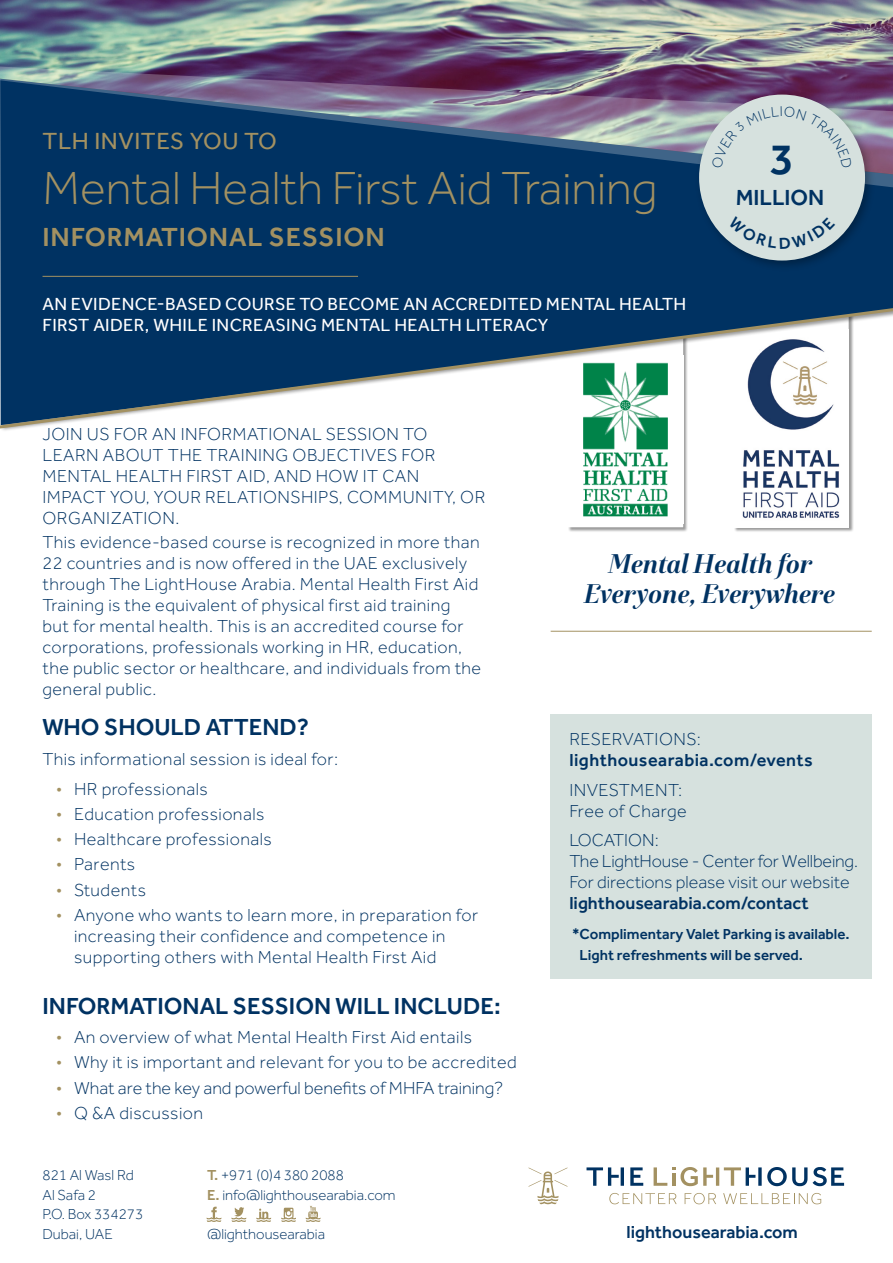
<style>
.page{position:relative;width:893px;height:1263px;background:#fff}
.page>*{position:absolute;margin:0;border:0;box-sizing:border-box;transform-origin:0 0}
.t1{font:300 48px "Effra";color:#a39161}
.t2{font:500 45px "Effra";color:#003262}
.t3{font:500 27.15px "Effra";letter-spacing:.03em;color:#a39161}
.t4{font:italic 700 27px/30px "Exquise FY";color:#003262;text-align:center}
.t5{font:500 24px "Effra";color:#003262}
.t6{font:24px "Effra";letter-spacing:.025em;color:#a39161}
.t7{font:500 22.65px "Effra";color:#003262}
.t8{font:300 18px/21px "Effra";letter-spacing:.025em;color:#003262}
.t9{font:300 18px/21px "Effra";color:#003262}
.t10{font:18px/21px "Effra";letter-spacing:.02em;color:#fff}
.t11{font:500 18px "Effra";color:#003262}
.t12{font:500 18px "Effra";letter-spacing:.025em;color:#003262}
.t13{font:300 15px/19.6px "Effra";color:#003262}
.t14{font:500 15px/21px "Effra";color:#003262}
.s1{color:#a39161}
.s2{font-weight:500;color:#a39161}
</style>
<div class="page">
<div style="left:568px;top:296px;width:120px;height:236px;background:#000;opacity:.4"></div>
<img style="left:568px;top:433px;width:115px;height:90px">
<div style="left:734px;top:293px;width:119px;height:239px;background:#000;opacity:.4"></div>
<img style="left:734px;top:433px;width:115px;height:94px">
<div style="left:551px;top:714px;width:321px;height:265px;background:#d6e1de"></div>
<div style="left:0;top:187px;width:893px;height:116px;background:#003262"></div>
<svg style="left:586px;top:1167px;width:38px;height:19px"></svg>
<svg style="left:630px;top:1167px;width:13px;height:19px"></svg>
<svg style="left:654px;top:1167px;width:190px;height:19px"></svg>
<svg style="left:529px;top:1167px;width:38px;height:37px"></svg>
<svg style="left:609px;top:1193px;width:68px;height:11px"></svg>
<svg style="left:685px;top:1193px;width:31px;height:11px"></svg>
<svg style="left:723px;top:1193px;width:98px;height:11px"></svg>
<img style="left:0;top:0;width:893px;height:67px">
<svg style="left:0;top:67px;width:893px;height:120px;background:#3b4d74"></svg>
<svg style="left:0;top:303px;width:893px;height:130px"></svg>
<hr style="left:43px;top:276px;width:315px;height:1px;background:#a39161">
<svg style="left:207px;top:1206px;width:14px;height:16px"></svg>
<svg style="left:232px;top:1207px;width:14px;height:15px"></svg>
<svg style="left:256px;top:1208px;width:15px;height:14px"></svg>
<svg style="left:281px;top:1208px;width:15px;height:14px"></svg>
<svg style="left:306px;top:1206px;width:14px;height:16px"></svg>
<hr style="left:551px;top:631px;width:321px;height:1px;background:#a39161">
<div style="left:694px;top:90px;width:182px;height:182px;background:#000;opacity:.3"></div>
<div style="left:699px;top:95px;width:166px;height:166px;background:#d6e1de;border-radius:50%"></div>
<svg style="left:728px;top:240px;width:107px;height:8px"></svg>
<svg style="left:712px;top:106px;width:140px;height:27px"></svg>
<h3 class="t6" style="left:43px;top:127px;width:236px">TLH INVITES YOU TO</h3>
<h1 class="t1" style="left:43px;top:161px;width:616px">Mental Health First Aid Training</h1>
<h3 class="t3" style="left:43px;top:221px;width:344px">INFORMATIONAL SESSION</h3>
<p class="t10" style="left:43px;top:293px;width:645px">AN EVIDENCE-BASED COURSE TO BECOME AN ACCREDITED MENTAL HEALTH<br>FIRST AIDER, WHILE INCREASING MENTAL HEALTH LITERACY</p>
<h2 class="t2" style="left:770px;top:132px;width:26px">3</h2>
<p class="t7" style="left:736px;top:184px;width:90px">MILLION</p>
<p class="t8" style="left:43px;top:423px;width:444px">JOIN US FOR AN INFORMATIONAL SESSION TO LEARN ABOUT THE TRAINING OBJECTIVES FOR MENTAL HEALTH FIRST AID, AND HOW IT CAN IMPACT YOU, YOUR RELATIONSHIPS, COMMUNITY, OR ORGANIZATION.</p>
<p class="t8" style="left:43px;top:531px;width:440px">This evidence-based course is recognized in more than 22 countries and is now offered in the UAE exclusively through The LightHouse Arabia. Mental Health First Aid Training is the equivalent of physical first aid training but for mental health. This is an accredited course for corporations, professionals working in HR, education, the public sector or healthcare, and individuals from the general public.</p>
<h3 class="t5" style="left:43px;top:713px;width:268px">WHO SHOULD ATTEND?</h3>
<p class="t8" style="left:43px;top:748px;width:297px">This informational session is ideal for:</p>
<p class="t8" style="left:56px;top:778px;width:153px"><span class="s1">•</span> HR professionals</p>
<p class="t8" style="left:56px;top:803px;width:210px"><span class="s1">•</span> Education professionals</p>
<p class="t8" style="left:56px;top:828px;width:217px"><span class="s1">•</span> Healthcare professionals</p>
<p class="t8" style="left:56px;top:854px;width:81px"><span class="s1">•</span> Parents</p>
<p class="t8" style="left:56px;top:879px;width:92px"><span class="s1">•</span> Students</p>
<p class="t8" style="left:74px;top:904px;width:406px;text-indent:-18px"><span class="s1">•</span> Anyone who wants to learn more, in preparation for increasing their confidence and competence in supporting others with Mental Health First Aid</p>
<h3 class="t5" style="left:43px;top:991px;width:460px">INFORMATIONAL SESSION WILL INCLUDE:</h3>
<p class="t8" style="left:56px;top:1026px;width:418px"><span class="s1">•</span> An overview of what Mental Health First Aid entails</p>
<p class="t8" style="left:56px;top:1052px;width:462px"><span class="s1">•</span> Why it is important and relevant for you to be accredited</p>
<p class="t9" style="left:56px;top:1077px;width:449px"><span class="s1">•</span> What are the key and powerful benefits of MHFA training?</p>
<p class="t8" style="left:56px;top:1102px;width:149px"><span class="s1">•</span> Q &amp;A discussion</p>
<h3 class="t4" style="left:585px;top:548px;width:252px">Mental Health for<br>Everyone, Everywhere</h3>
<p class="t8" style="left:569px;top:729px;width:133px">RESERVATIONS:</p>
<p class="t12" style="left:569px;top:750px;width:245px">lighthousearabia.com/events</p>
<p class="t8" style="left:569px;top:779px;width:119px">INVESTMENT:<br>Free of Charge</p>
<p class="t9" style="left:569px;top:830px;width:290px">LOCATION:<br>The LightHouse - Center for Wellbeing.<br>For directions please visit our website</p>
<p class="t11" style="left:569px;top:893px;width:241px">lighthousearabia.com/contact</p>
<p class="t14" style="left:580px;top:923px;width:272px;text-indent:-8px">*Complimentary Valet Parking is available.<br>Light refreshments will be served.</p>
<p class="t13" style="left:43px;top:1165px;width:102px">821 Al Wasl Rd<br>Al Safa 2<br>P.O. Box 334273<br>Dubai, UAE</p>
<p class="t13" style="left:207px;top:1165px;width:190px"><span class="s2">T.</span> +971 (0)4 380 2088<br><span class="s2">E.</span> info@lighthousearabia.com</p>
<p class="t13" style="left:207px;top:1224px;width:120px">@lighthousearabia</p>
<p class="t11" style="left:626px;top:1221px;width:173px">lighthousearabia.com</p>
</div>
